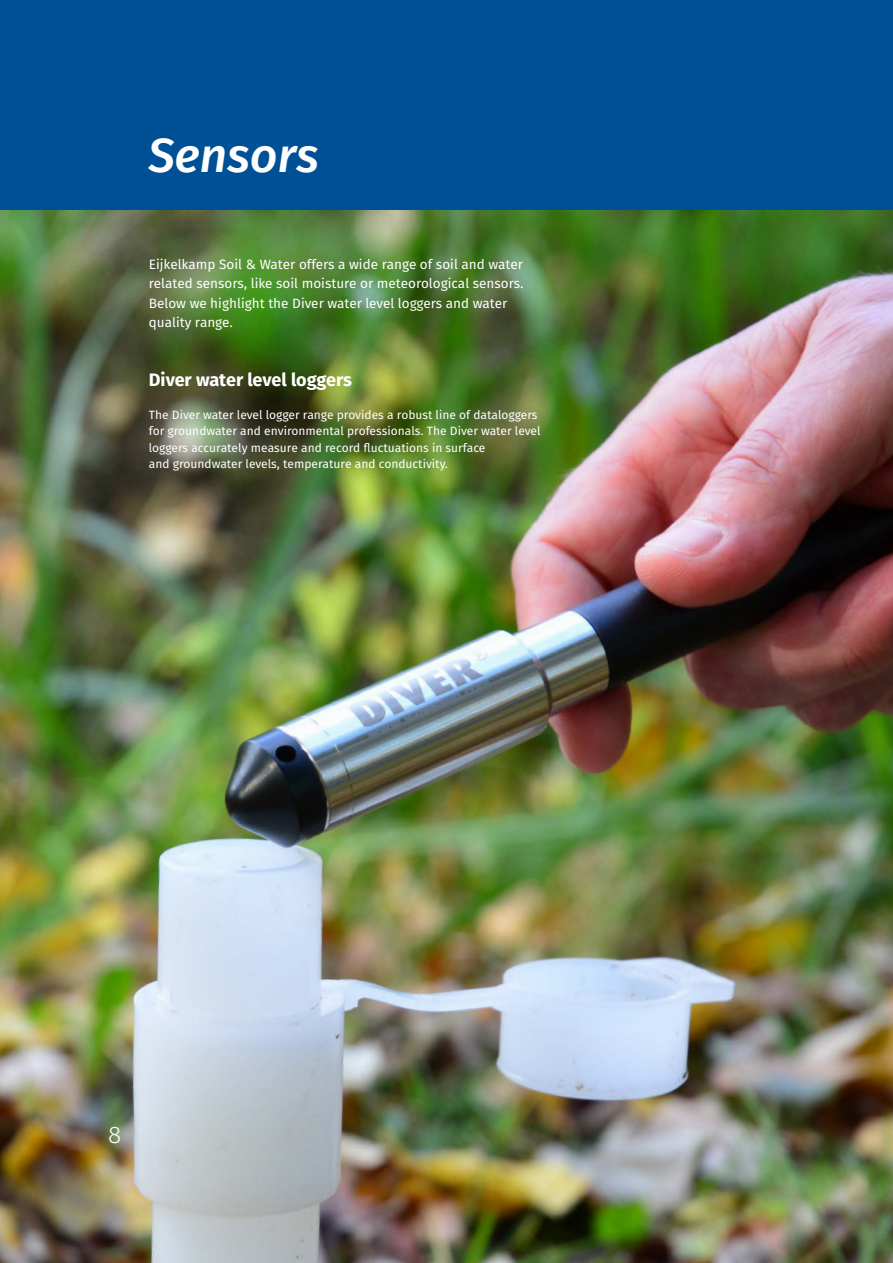
<style>
.page{position:relative;width:893px;height:1263px;background:#fff}
.page>*{position:absolute;margin:0;border:0;box-sizing:border-box;transform-origin:0 0}
.t1{font:italic 48px "Fira Sans OT Medium";color:#fff}
.t2{font:24px "Fira Sans OT Light";color:#fff}
.t3{font:700 18px "Fira Sans OT";letter-spacing:-.005em;color:#fff}
.t4{font:13.5px/19.5px "Fira Sans OT";color:#fff}
.t5{font:12px/16.5px "Fira Sans OT";color:#fff}
</style>
<div class="page">
<img style="left:0;top:209px;width:893px;height:1054px">
<div style="left:0;top:0;width:893px;height:209px;background:#005095"></div>
<h1 class="t1" style="left:148px;top:122px;width:172px">Sensors</h1>
<p class="t4" style="left:149px;top:255px;width:376px">Eijkelkamp Soil &amp; Water offers a wide range of soil and water related sensors, like soil moisture or meteorological sensors.<br>Below we highlight the Diver water level loggers and water quality range.</p>
<h3 class="t3" style="left:149px;top:367px;width:205px">Diver water level loggers</h3>
<p class="t5" style="left:149px;top:407px;width:393px">The Diver water level logger range provides a robust line of dataloggers for groundwater and environmental professionals. The Diver water level loggers accurately measure and record fluctuations in surface<br>and groundwater levels, temperature and conductivity.</p>
<h2 class="t2" style="left:108px;top:1118px;width:15px">8</h2>
</div>
